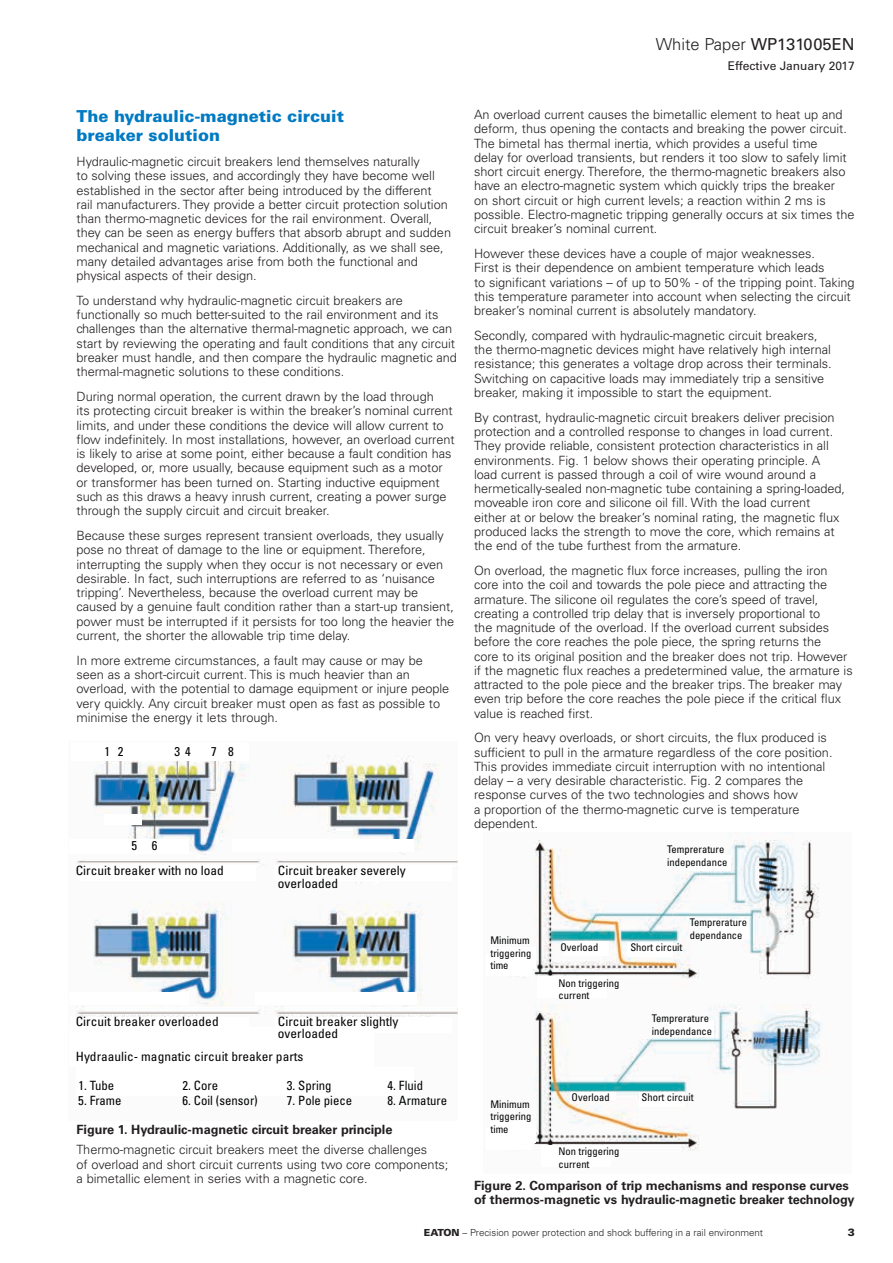
<style>
.page{position:relative;width:893px;height:1263px;background:#fff}
.page>*{position:absolute;margin:0;border:0;box-sizing:border-box;transform-origin:0 0}
.t1{font:900 16.5px/19.5px "Univers LT Std";color:#007ac3}
.t2{font:300 16.5px "Univers LT Std";color:#231f20}
.t3{font:300 12.75px/14.2px "Univers LT Std";letter-spacing:-.005em;color:#231f20}
.t4{font:700 12.75px/14.2px "Univers LT Std";letter-spacing:-.005em;color:#231f20}
.t5{font:condensed 12.75px/13.6px "Univers LT Std";color:#010203;scale:1.05 1}
.t6{font:condensed 12.75px/24.8px "Univers LT Std";color:#010203}
.t7{font:12px "Univers LT Std";color:#231f20}
.t8{font:condensed 10.5px/12.6px "Univers LT Std";color:#010203}
.t9{font:900 10.5px "Univers LT Std";color:#231f20}
.t10{font:300 9.75px "Univers LT Std";color:#231f20}
.s1{font-weight:400}
.s2{font-weight:900}
</style>
<div class="page">
<img style="left:509px;top:832px;width:314px;height:320px">
<div style="left:685px;top:855px;width:45px;height:16px;background:#fff"></div>
<div style="left:669px;top:1021px;width:45px;height:16px;background:#fff"></div>
<div style="left:627px;top:942px;width:46px;height:15px;background:#fff"></div>
<div style="left:563px;top:942px;width:46px;height:14px;background:#fff"></div>
<div style="left:486px;top:954px;width:46px;height:22px;background:#fff"></div>
<div style="left:537px;top:976px;width:69px;height:21px;background:#fff"></div>
<div style="left:541px;top:1146px;width:69px;height:21px;background:#fff"></div>
<div style="left:490px;top:947px;width:46px;height:21px;background:#fff"></div>
<div style="left:639px;top:1092px;width:46px;height:14px;background:#fff"></div>
<div style="left:570px;top:1092px;width:46px;height:8px;background:#fff"></div>
<div style="left:486px;top:1128px;width:46px;height:22px;background:#fff"></div>
<div style="left:490px;top:1121px;width:46px;height:21px;background:#fff"></div>
<div style="left:708px;top:919px;width:40px;height:20px;background:#fff"></div>
<img style="left:76px;top:755px;width:382px;height:262px">
<div style="left:105px;top:814px;width:37px;height:10px;background:#fff"></div>
<div style="left:69px;top:839px;width:119px;height:15px;background:#fff"></div>
<div style="left:69px;top:992px;width:119px;height:13px;background:#fff"></div>
<div style="left:256px;top:992px;width:161px;height:13px;background:#fff"></div>
<div style="left:232px;top:839px;width:182px;height:13px;background:#fff"></div>
<div style="left:72px;top:742px;width:177px;height:19px;background:#fff"></div>
<div style="left:78px;top:865px;width:178px;height:15px;background:#fff"></div>
<div style="left:275px;top:865px;width:177px;height:15px;background:#fff"></div>
<p class="t1" style="left:77px;top:106px;width:269px">The hydraulic-magnetic circuit breaker solution</p>
<p class="t3" style="left:77px;top:154px;width:376px">Hydraulic-magnetic circuit breakers lend themselves naturally<br>to solving these issues, and accordingly they have become well established in the sector after being introduced by the different<br>rail manufacturers. They provide a better circuit protection solution than thermo-magnetic devices for the rail environment. Overall, they can be seen as energy buffers that absorb abrupt and sudden mechanical and magnetic variations. Additionally, as we shall see, many detailed advantages arise from both the functional and physical aspects of their design.</p>
<p class="t3" style="left:77px;top:293px;width:382px">To understand why hydraulic-magnetic circuit breakers are functionally so much better-suited to the rail environment and its challenges than the alternative thermal-magnetic approach, we can start by reviewing the operating and fault conditions that any circuit breaker must handle, and then compare the hydraulic magnetic and thermal-magnetic solutions to these conditions.</p>
<p class="t3" style="left:77px;top:389px;width:380px">During normal operation, the current drawn by the load through<br>its protecting circuit breaker is within the breaker’s nominal current limits, and under these conditions the device will allow current to flow indefinitely. In most installations, however, an overload current is likely to arise at some point, either because a fault condition has developed, or, more usually, because equipment such as a motor or transformer has been turned on. Starting inductive equipment such as this draws a heavy inrush current, creating a power surge through the supply circuit and circuit breaker.</p>
<p class="t3" style="left:77px;top:528px;width:379px">Because these surges represent transient overloads, they usually pose no threat of damage to the line or equipment. Therefore, interrupting the supply when they occur is not necessary or even desirable. In fact, such interruptions are referred to as ‘nuisance tripping’. Nevertheless, because the overload current may be caused by a genuine fault condition rather than a start-up transient, power must be interrupted if it persists for too long the heavier the current, the shorter the allowable trip time delay.</p>
<p class="t3" style="left:77px;top:653px;width:374px">In more extreme circumstances, a fault may cause or may be seen as a short-circuit current. This is much heavier than an overload, with the potential to damage equipment or injure people very quickly. Any circuit breaker must open as fast as possible to minimise the energy it lets through.</p>
<p class="t6" style="left:105px;top:739px;width:20px">1 2</p>
<p class="t6" style="left:174px;top:739px;width:18px">3 4</p>
<p class="t6" style="left:211px;top:739px;width:7px">7</p>
<p class="t6" style="left:228px;top:739px;width:7px">8</p>
<p class="t6" style="left:76px;top:833px;width:150px;text-indent:56px">5 6<br>Circuit breaker with no load</p>
<p class="t5" style="left:278px;top:863px;width:123px">Circuit breaker severely overloaded</p>
<p class="t5" style="left:76px;top:1014px;width:138px">Circuit breaker overloaded</p>
<p class="t5" style="left:278px;top:1015px;width:116px;line-height:11.9px">Circuit breaker slightly overloaded</p>
<p class="t5" style="left:76px;top:1050px;width:218px">Hydraaulic- magnatic circuit breaker parts</p>
<p class="t6" style="left:78px;top:1072px;width:37px">1. Tube</p>
<p class="t6" style="left:183px;top:1072px;width:37px">2. Core</p>
<p class="t6" style="left:287px;top:1072px;width:46px">3. Spring</p>
<p class="t6" style="left:388px;top:1072px;width:37px">4. Fluid</p>
<p class="t6" style="left:78px;top:1088px;width:45px">5. Frame</p>
<p class="t6" style="left:183px;top:1088px;width:77px">6. Coil (sensor)</p>
<p class="t6" style="left:287px;top:1088px;width:67px">7. Pole piece</p>
<p class="t6" style="left:388px;top:1088px;width:61px">8. Armature</p>
<p class="t4" style="left:77px;top:1122px;width:317px">Figure 1. Hydraulic-magnetic circuit breaker principle</p>
<p class="t3" style="left:77px;top:1143px;width:373px">Thermo-magnetic circuit breakers meet the diverse challenges<br>of overload and short circuit currents using two core components; a bimetallic element in series with a magnetic core.</p>
<p class="t2" style="left:656px;top:34px;width:200px">White Paper <span class="s1">WP131005EN</span></p>
<p class="t7" style="left:728px;top:58px;width:128px">Effective January 2017</p>
<p class="t3" style="left:474px;top:107px;width:382px">An overload current causes the bimetallic element to heat up and deform, thus opening the contacts and breaking the power circuit.<br>The bimetal has thermal inertia, which provides a useful time<br>delay for overload transients, but renders it too slow to safely limit short circuit energy. Therefore, the thermo-magnetic breakers also have an electro-magnetic system which quickly trips the breaker<br>on short circuit or high current levels; a reaction within 2 ms is possible. Electro-magnetic tripping generally occurs at six times the circuit breaker’s nominal current.</p>
<p class="t3" style="left:474px;top:246px;width:382px">However these devices have a couple of major weaknesses.<br>First is their dependence on ambient temperature which leads<br>to significant variations – of up to 50% - of the tripping point. Taking this temperature parameter into account when selecting the circuit breaker’s nominal current is absolutely mandatory.</p>
<p class="t3" style="left:474px;top:328px;width:359px">Secondly, compared with hydraulic-magnetic circuit breakers, the thermo-magnetic devices might have relatively high internal resistance; this generates a voltage drop across their terminals.<br>Switching on capacitive loads may immediately trip a sensitive breaker, making it impossible to start the equipment.</p>
<p class="t3" style="left:474px;top:410px;width:372px">By contrast, hydraulic-magnetic circuit breakers deliver precision protection and a controlled response to changes in load current.<br>They provide reliable, consistent protection characteristics in all environments. Fig. 1 below shows their operating principle. A load current is passed through a coil of wire wound around a hermetically-sealed non-magnetic tube containing a spring-loaded, moveable iron core and silicone oil fill. With the load current either at or below the breaker’s nominal rating, the magnetic flux produced lacks the strength to move the core, which remains at the end of the tube furthest from the armature.</p>
<p class="t3" style="left:474px;top:563px;width:380px">On overload, the magnetic flux force increases, pulling the iron core into the coil and towards the pole piece and attracting the armature. The silicone oil regulates the core’s speed of travel, creating a controlled trip delay that is inversely proportional to<br>the magnitude of the overload. If the overload current subsides before the core reaches the pole piece, the spring returns the<br>core to its original position and the breaker does not trip. However if the magnetic flux reaches a predetermined value, the armature is attracted to the pole piece and the breaker trips. The breaker may even trip before the core reaches the pole piece if the critical flux value is reached first.</p>
<p class="t3" style="left:474px;top:731px;width:360px">On very heavy overloads, or short circuits, the flux produced is sufficient to pull in the armature regardless of the core position.<br>This provides immediate circuit interruption with no intentional delay – a very desirable characteristic. Fig. 2 compares the response curves of the two technologies and shows how<br>a proportion of the thermo-magnetic curve is temperature dependent.</p>
<p class="t8" style="left:490px;top:934px;width:43px">Minimum triggering time</p>
<p class="t8" style="left:490px;top:1097px;width:43px">Minimum triggering time</p>
<p class="t8" style="left:667px;top:843px;width:62px">Temprerature independance</p>
<p class="t8" style="left:690px;top:916px;width:59px">Temprerature dependance</p>
<p class="t8" style="left:560px;top:941px;width:40px">Overload</p>
<p class="t8" style="left:630px;top:941px;width:54px">Short circuit</p>
<p class="t8" style="left:558px;top:976px;width:62px">Non triggering current</p>
<p class="t8" style="left:652px;top:1012px;width:62px">Temprerature independance</p>
<p class="t8" style="left:572px;top:1091px;width:40px">Overload</p>
<p class="t8" style="left:642px;top:1091px;width:54px">Short circuit</p>
<p class="t8" style="left:558px;top:1145px;width:62px">Non triggering current</p>
<p class="t4" style="left:474px;top:1178px;width:382px">Figure 2. Comparison of trip mechanisms and response curves of thermos-magnetic vs hydraulic-magnetic breaker technology</p>
<p class="t10" style="left:424px;top:1227px;width:341px"><span class="s2">EATON</span> – Precision power protection and shock buffering in a rail environment</p>
<p class="t9" style="left:848px;top:1225px;width:9px">3</p>
</div>
